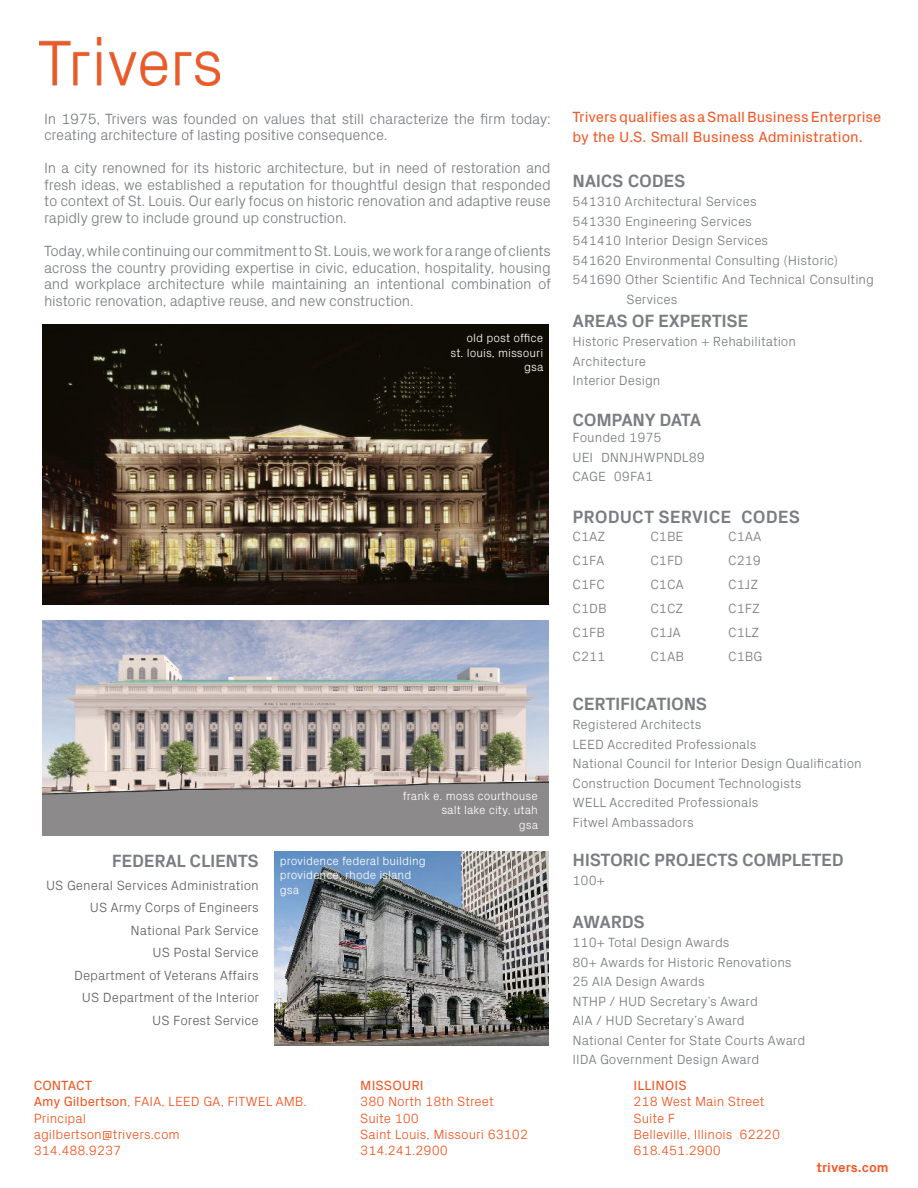
<style>
.page{position:relative;width:918px;height:1188px;background:#fff}
.page>*{position:absolute;margin:0;border:0;box-sizing:border-box;transform-origin:0 0}
.t1{font:700 18px "Px Grotesk";letter-spacing:-.02em;color:#7a7d81}
.t2{font:700 18px "Px Grotesk";color:#7a7d81}
.t3{font:300 15px/16.5px "Px Grotesk";letter-spacing:-.02em;color:#7a7d81;text-align:justify}
.t4{font:15px/19.5px "Px Grotesk";color:#f15927}
.t5{font:300 13.5px/19.5px "Px Grotesk";color:#7a7d81}
.t6{font:300 13.5px/16.2px "Px Grotesk";color:#f15622}
.t7{font:300 13.5px/22.5px "Px Grotesk";color:#636366;text-align:right}
.t8{font:13.5px "Px Grotesk";letter-spacing:.01em;color:#f15622}
.t9{font:700 13.5px "Px Grotesk";color:#f15622}
.t10{font:300 12px/14.4px "Px Grotesk";color:#fff;text-align:right}
.s1{font-weight:400}
</style>
<div class="page">
<img style="left:39px;top:38px;width:180px;height:47px">
<img style="left:42px;top:324px;width:507px;height:281px">
<img style="left:274px;top:851px;width:275px;height:195px">
<img style="left:42px;top:621px;width:507px;height:214px">
<p class="t3" style="left:44px;top:111px;width:508px">In 1975, Trivers was founded on values that still characterize the firm today: creating architecture of lasting positive consequence.</p>
<p class="t3" style="left:44px;top:161px;width:508px">In a city renowned for its historic architecture, but in need of restoration and fresh ideas, we established a reputation for thoughtful design that responded to context of St. Louis. Our early focus on historic renovation and adaptive reuse rapidly grew to include ground up construction.</p>
<p class="t3" style="left:44px;top:244px;width:508px">Today, while continuing our commitment to St. Louis, we work for a range of clients across the country providing expertise in civic, education, hospitality, housing and workplace architecture while maintaining an intentional combination of historic renovation, adaptive reuse, and new construction.</p>
<p class="t10" style="left:451px;top:332px;width:95px">old post office<br>st. louis, missouri gsa</p>
<h1 class="t1" style="left:112px;top:851px;width:149px">FEDERAL CLIENTS</h1>
<p class="t7" style="left:46px;top:875px;width:215px">US General Services Administration<br>US Army Corps of Engineers<br>National Park Service<br>US Postal Service<br>Department of Veterans Affairs<br>US Department of the Interior<br>US Forest Service</p>
<p class="t10" style="left:403px;top:789px;width:137px">frank e. moss courthouse salt lake city, utah<br>gsa</p>
<p class="t10" style="left:280px;top:854px;width:148px;text-align:left">providence federal building providence, rhode island gsa</p>
<p class="t6" style="left:34px;top:1078px;width:275px"><span class="s1">CONTACT<br>Amy Gilbertson</span>, FAIA, LEED GA, FITWEL AMB.<br>Principal<br>agilbertson@trivers.com<br>314.488.9237</p>
<p class="t8" style="left:360px;top:1080px;width:65px">MISSOURI</p>
<p class="t6" style="left:360px;top:1094px;width:169px">380 North 18th Street<br>Suite 100<br>Saint Louis, Missouri 63102<br>314.241.2900</p>
<p class="t4" style="left:573px;top:108px;width:310px">Trivers qualifies as a Small Business Enterprise by the U.S. Small Business Administration.</p>
<h1 class="t1" style="left:573px;top:170px;width:114px">NAICS CODES</h1>
<p class="t5" style="left:573px;top:193px;width:186px">541310 Architectural Services</p>
<p class="t5" style="left:573px;top:212px;width:181px">541330 Engineering Services</p>
<p class="t5" style="left:573px;top:232px;width:197px">541410 Interior Design Services</p>
<p class="t5" style="left:573px;top:251px;width:267px">541620 Environmental Consulting (Historic)</p>
<p class="t5" style="left:573px;top:271px;width:303px">541690 Other Scientific And Technical Consulting</p>
<p class="t5" style="left:627px;top:290px;width:53px">Services</p>
<h1 class="t1" style="left:573px;top:310px;width:177px">AREAS OF EXPERTISE</h1>
<p class="t5" style="left:573px;top:333px;width:225px">Historic Preservation + Rehabilitation<br>Architecture<br>Interior Design</p>
<h1 class="t1" style="left:573px;top:409px;width:130px">COMPANY DATA</h1>
<p class="t5" style="left:573px;top:429px;width:134px">Founded 1975<br>UEI DNNJHWPNDL89<br>CAGE 09FA1</p>
<h1 class="t2" style="left:573px;top:507px;width:229px">PRODUCT SERVICE CODES</h1>
<p class="t5" style="left:573px;top:525px;width:36px;line-height:24px">C1AZ<br>C1FA<br>C1FC<br>C1DB<br>C1FB<br>C211</p>
<p class="t5" style="left:650px;top:525px;width:35px;line-height:24px">C1BE<br>C1FD<br>C1CA<br>C1CZ<br>C1JA<br>C1AB</p>
<p class="t5" style="left:728px;top:525px;width:36px;line-height:24px">C1AA<br>C219<br>C1JZ<br>C1FZ<br>C1LZ<br>C1BG</p>
<h1 class="t1" style="left:573px;top:693px;width:136px">CERTIFICATIONS</h1>
<p class="t5" style="left:573px;top:716px;width:291px">Registered Architects<br>LEED Accredited Professionals<br>National Council for Interior Design Qualification Construction Document Technologists<br>WELL Accredited Professionals<br>Fitwel Ambassadors</p>
<h1 class="t1" style="left:573px;top:849px;width:273px">HISTORIC PROJECTS COMPLETED</h1>
<p class="t5" style="left:573px;top:872px;width:34px">100+</p>
<h1 class="t1" style="left:573px;top:911px;width:74px">AWARDS</h1>
<p class="t5" style="left:573px;top:933px;width:234px">110+ Total Design Awards<br>80+ Awards for Historic Renovations<br>25 AIA Design Awards<br>NTHP / HUD Secretary’s Award<br>AIA / HUD Secretary’s Award<br>National Center for State Courts Award<br>IIDA Government Design Award</p>
<p class="t8" style="left:634px;top:1080px;width:55px">ILLINOIS</p>
<p class="t6" style="left:633px;top:1094px;width:148px">218 West Main Street<br>Suite F<br>Belleville, Illinois 62220<br>618.451.2900</p>
<p class="t9" style="left:816px;top:1159px;width:74px">trivers.com</p>
</div>
